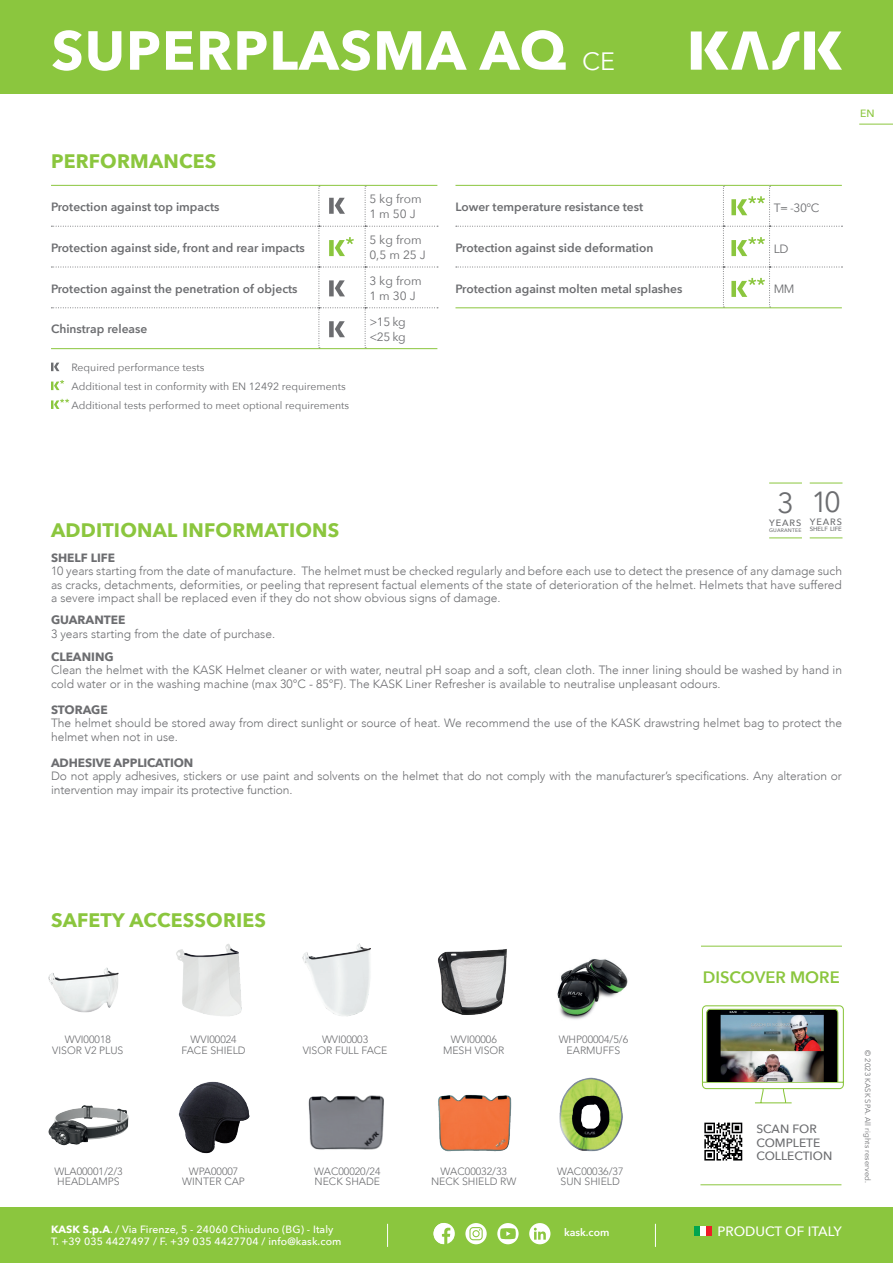
<style>
.page{position:relative;width:893px;height:1263px;background:#fff}
.page>*{position:absolute;margin:0;border:0;box-sizing:border-box;transform-origin:0 0}
.t1{font:700 54.45px "Avenir Next";letter-spacing:.02em;color:#fff}
.t2{font:29.1px "Avenir Next";color:#6c6d70}
.t3{font:700 19.5px "Avenir Next";letter-spacing:.01em;color:#8bc63e}
.t4{font:600 16.5px "Avenir Next";color:#8bc63e}
.t5{font:500 13.5px "Avenir Next";color:#fff}
.t6{font:300 12px/13.5px "Avenir";color:#6c6d70}
.t7{font:600 12px "Avenir Next";color:#6c6d70}
.t8{font:12px/15px "Avenir Next";color:#6c6d70}
.t9{font:700 12px "Avenir Next";color:#6c6d70}
.t10{font:500 12px/13.5px "Avenir Next";color:#6c6d70}
.t11{font:300 10.5px/10.5px "Avenir LT Std";color:#6c6d70;text-align:center}
.t12{font:10.5px/18.9px "Avenir Next";color:#6c6d70}
.t13{font:500 10.5px/12.6px "Avenir Next";letter-spacing:.01em;color:#fff}
.t14{font:600 10.5px "Avenir Next";color:#fff}
.t15{font:500 10.5px "Avenir Next";color:#8bc63e}
.t16{font:500 9.15px "Avenir Next";letter-spacing:.1em;color:#6c6d70}
.t17{font:7.65px "Avenir Next";letter-spacing:.01em;color:#6c6d70}
.t18{font:500 6.15px "Avenir Next";color:#6c6d70}
.t19{font:500 5.1px "Avenir Next";letter-spacing:.035em;color:#6c6d70}
.s1{font-weight:400;font-size:25.05px}
.s2{font-weight:700}
</style>
<div class="page">
<div style="left:0;top:1208px;width:893px;height:55px;background:#8bc63e"></div>
<svg style="left:387px;top:1224px;width:1px;height:23px"></svg>
<svg style="left:655px;top:1224px;width:1px;height:23px"></svg>
<svg style="left:443px;top:1223px;width:12px;height:21px"></svg>
<svg style="left:434px;top:1223px;width:9px;height:21px"></svg>
<svg style="left:465px;top:1223px;width:22px;height:21px"></svg>
<svg style="left:497px;top:1223px;width:22px;height:21px"></svg>
<svg style="left:529px;top:1223px;width:21px;height:21px"></svg>
<div style="left:694px;top:1227px;width:6px;height:9px;background:#00a54f"></div>
<div style="left:700px;top:1227px;width:6px;height:9px;background:#fff"></div>
<div style="left:706px;top:1227px;width:6px;height:9px;background:#ee1c28"></div>
<hr style="left:859px;top:124px;width:34px;height:1px;background:#8bc63e">
<hr style="left:700px;top:1184px;width:141px;height:1px;background:#8bc63e">
<hr style="left:701px;top:946px;width:141px;height:1px;background:#8bc63e">
<img style="left:701px;top:1005px;width:143px;height:99px">
<svg style="left:704px;top:1122px;width:39px;height:39px"></svg>
<svg style="left:704px;top:1122px;width:38px;height:38px"></svg>
<div style="left:0;top:0;width:893px;height:94px;background:#8bc63e"></div>
<svg style="left:691px;top:31px;width:151px;height:39px"></svg>
<hr style="left:51px;top:185px;width:268px;height:1px;background:#8bc63e">
<hr style="left:319px;top:185px;width:46px;height:1px;background:#8bc63e">
<hr style="left:365px;top:185px;width:72px;height:1px;background:#8bc63e">
<hr style="left:51px;top:348px;width:268px;height:1px;background:#8bc63e">
<hr style="left:319px;top:348px;width:46px;height:1px;background:#8bc63e">
<hr style="left:365px;top:348px;width:72px;height:1px;background:#8bc63e">
<svg style="left:51px;top:186px;width:387px;height:162px"></svg>
<hr style="left:455px;top:307px;width:268px;height:1px;background:#8bc63e">
<hr style="left:455px;top:185px;width:268px;height:1px;background:#8bc63e">
<hr style="left:723px;top:185px;width:47px;height:1px;background:#8bc63e">
<hr style="left:770px;top:185px;width:72px;height:1px;background:#8bc63e">
<svg style="left:456px;top:186px;width:386px;height:122px"></svg>
<svg style="left:51px;top:363px;width:8px;height:8px"></svg>
<svg style="left:51px;top:380px;width:13px;height:10px"></svg>
<svg style="left:51px;top:399px;width:18px;height:10px"></svg>
<img style="left:557px;top:959px;width:71px;height:61px">
<img style="left:559px;top:1077px;width:64px;height:75px">
<img style="left:48px;top:967px;width:71px;height:46px">
<img style="left:176px;top:944px;width:66px;height:72px">
<img style="left:302px;top:943px;width:69px;height:74px">
<img style="left:438px;top:949px;width:69px;height:66px">
<img style="left:48px;top:1105px;width:81px;height:41px">
<img style="left:308px;top:1095px;width:76px;height:55px">
<img style="left:438px;top:1094px;width:74px;height:58px">
<img style="left:178px;top:1081px;width:72px;height:73px">
<hr style="left:810px;top:483px;width:32px;height:1px;background:#8bc63e">
<hr style="left:810px;top:537px;width:32px;height:1px;background:#8bc63e">
<hr style="left:769px;top:483px;width:33px;height:1px;background:#8bc63e">
<hr style="left:769px;top:537px;width:33px;height:1px;background:#8bc63e">
<h1 class="t1" style="left:51px;top:4px;width:565px">SUPERPLASMA AQ <span class="s1">CE</span></h1>
<h3 class="t3" style="left:51px;top:145px;width:167px">PERFORMANCES</h3>
<p class="t7" style="left:51px;top:196px;width:170px">Protection against top impacts</p>
<p class="t8" style="left:369px;top:191px;width:54px">5 kg from<br>1 m 50 J</p>
<p class="t7" style="left:51px;top:237px;width:255px">Protection against side, front and rear impacts</p>
<p class="t8" style="left:369px;top:232px;width:58px">5 kg from<br>0,5 m 25 J</p>
<p class="t7" style="left:51px;top:278px;width:248px">Protection against the penetration of objects</p>
<p class="t8" style="left:369px;top:273px;width:54px">3 kg from<br>1 m 30 J</p>
<p class="t7" style="left:51px;top:319px;width:98px">Chinstrap release</p>
<p class="t8" style="left:369px;top:314px;width:38px">&gt;15 kg &lt;25 kg</p>
<p class="t12" style="left:71px;top:358px;width:279px">Required performance tests<br>Additional test in conformity with EN 12492 requirements<br>Additional tests performed to meet optional requirements</p>
<p class="t7" style="left:455px;top:196px;width:189px">Lower temperature resistance test</p>
<p class="t8" style="left:774px;top:200px;width:47px">T= -30°C</p>
<p class="t7" style="left:455px;top:237px;width:199px">Protection against side deformation</p>
<p class="t8" style="left:774px;top:240px;width:16px">LD</p>
<p class="t7" style="left:455px;top:278px;width:228px">Protection against molten metal splashes</p>
<p class="t8" style="left:774px;top:281px;width:22px">MM</p>
<p class="t15" style="left:860px;top:105px;width:16px">EN</p>
<h2 class="t2" style="left:811px;top:478px;width:31px">10</h2>
<p class="t16" style="left:810px;top:514px;width:34px">YEARS</p>
<p class="t18" style="left:810px;top:524px;width:34px">SHELF LIFE</p>
<h2 class="t2" style="left:777px;top:478px;width:18px">3</h2>
<p class="t16" style="left:769px;top:515px;width:34px">YEARS</p>
<p class="t19" style="left:769px;top:526px;width:34px">GUARANTEE</p>
<h3 class="t3" style="left:51px;top:513px;width:290px">ADDITIONAL INFORMATIONS</h3>
<p class="t9" style="left:51px;top:547px;width:66px">SHELF LIFE</p>
<p class="t6" style="left:51px;top:564px;width:792px;text-align:justify">10 years starting from the date of manufacture. The helmet must be checked regularly and before each use to detect the presence of any damage such as cracks, detachments, deformities, or peeling that represent factual elements of the state of deterioration of the helmet. Helmets that have suffered a severe impact shall be replaced even if they do not show obvious signs of damage.</p>
<p class="t9" style="left:51px;top:610px;width:76px">GUARANTEE</p>
<p class="t6" style="left:51px;top:627px;width:226px">3 years starting from the date of purchase.</p>
<p class="t9" style="left:51px;top:646px;width:64px">CLEANING</p>
<p class="t6" style="left:51px;top:663px;width:792px">Clean the helmet with the KASK Helmet cleaner or with water, neutral pH soap and a soft, clean cloth. The inner lining should be washed by hand in cold water or in the washing machine (max 30°C - 85°F). The KASK Liner Refresher is available to neutralise unpleasant odours.</p>
<p class="t9" style="left:51px;top:699px;width:58px">STORAGE</p>
<p class="t6" style="left:51px;top:716px;width:792px">The helmet should be stored away from direct sunlight or source of heat. We recommend the use of the KASK drawstring helmet bag to protect the helmet when not in use.</p>
<p class="t9" style="left:51px;top:752px;width:144px">ADHESIVE APPLICATION</p>
<p class="t6" style="left:51px;top:769px;width:792px">Do not apply adhesives, stickers or use paint and solvents on the helmet that do not comply with the manufacturer’s specifications. Any alteration or intervention may impair its protective function.</p>
<h3 class="t3" style="left:51px;top:904px;width:217px">SAFETY ACCESSORIES</h3>
<p class="t11" style="left:52px;top:1034px;width:73px">WVI00018<br>VISOR V2 PLUS</p>
<p class="t11" style="left:182px;top:1034px;width:66px">WVI00024<br>FACE SHIELD</p>
<p class="t11" style="left:303px;top:1034px;width:86px">WVI00003<br>VISOR FULL FACE</p>
<p class="t11" style="left:443px;top:1034px;width:63px">WVI00006<br>MESH VISOR</p>
<p class="t11" style="left:559px;top:1034px;width:71px">WHP00004/5/6<br>EARMUFFS</p>
<p class="t11" style="left:54px;top:1166px;width:70px;text-align:left">WLA00001/2/3<br>HEADLAMPS</p>
<p class="t11" style="left:182px;top:1166px;width:64px">WPA00007<br>WINTER CAP</p>
<p class="t11" style="left:314px;top:1166px;width:68px;text-align:left">WAC00020/24<br>NECK SHADE</p>
<p class="t11" style="left:431px;top:1166px;width:87px">WAC00032/33<br>NECK SHIELD RW</p>
<p class="t11" style="left:557px;top:1166px;width:68px">WAC00036/37<br>SUN SHIELD</p>
<p class="t13" style="left:51px;top:1222px;width:292px"><span class="s2">KASK S.p.A</span>. / Via Firenze, 5 - 24060 Chiuduno (BG) - Italy<br>T. +39 035 4427497 / F. +39 035 4427704 / info@kask.com</p>
<p class="t14" style="left:564px;top:1223px;width:47px">kask.com</p>
<h3 class="t4" style="left:703px;top:963px;width:138px">DISCOVER MORE</h3>
<p class="t10" style="left:756px;top:1122px;width:77px">SCAN FOR<br>COMPLETE<br>COLLECTION</p>
<p class="t5" style="left:717px;top:1220px;width:126px">PRODUCT OF ITALY</p>
<p class="t17" style="left:874px;top:1050px;width:134px;rotate:90deg">© 2023 KASK SPA. All rights reserved.</p>
</div>
